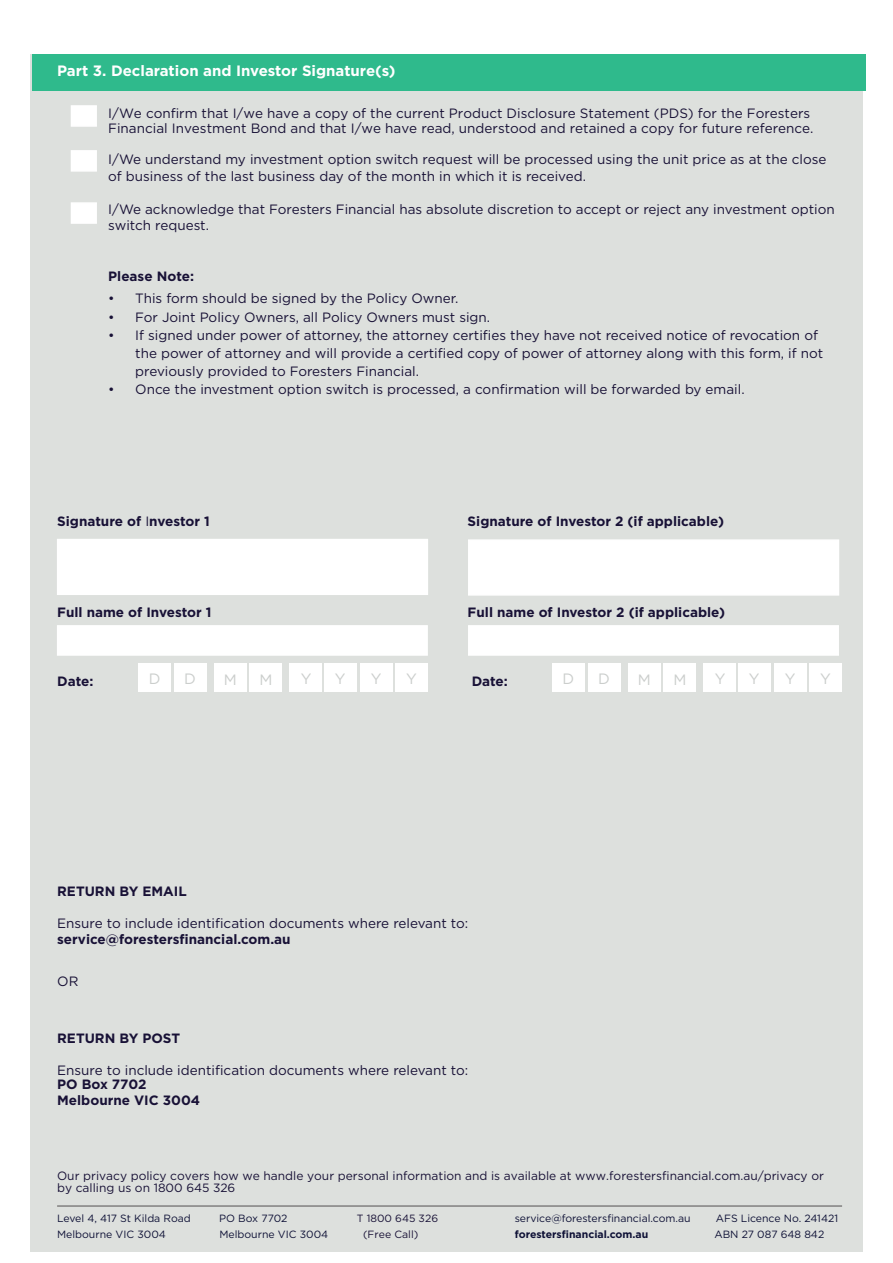
<style>
.page{position:relative;width:893px;height:1263px;background:#fff}
.page>*{position:absolute;margin:0;border:0;box-sizing:border-box;transform-origin:0 0}
.t1{font:700 15px "Gotham";color:#fff}
.t2{font:15px "Gotham";color:#cbcecc}
.t3{font:13.5px/15px "Gotham";color:#181136}
.t4{font:700 13.5px "Gotham";color:#181136}
.t5{font:12px/12px "Gotham";color:#181136}
.t6{font:10.5px "Gotham";color:#0e1136}
.t7{font:700 10.5px "Gotham";color:#0e1136}
.t8{font:10.5px/16.5px "Gotham";color:#181136}
.s1{font-weight:400}
.s2{font-weight:700}
</style>
<div class="page">
<div style="left:30px;top:54px;width:832px;height:1197px;background:#dde0dd"></div>
<div style="left:33px;top:54px;width:833px;height:37px;background:#2fba8c"></div>
<div style="left:57px;top:539px;width:371px;height:56px;background:#fff"></div>
<div style="left:214px;top:663px;width:33px;height:28px;background:#fff"></div>
<div style="left:250px;top:663px;width:32px;height:28px;background:#fff"></div>
<div style="left:289px;top:663px;width:33px;height:28px;background:#fff"></div>
<div style="left:360px;top:663px;width:33px;height:28px;background:#fff"></div>
<div style="left:396px;top:663px;width:32px;height:28px;background:#fff"></div>
<div style="left:138px;top:663px;width:33px;height:28px;background:#fff"></div>
<div style="left:174px;top:663px;width:32px;height:28px;background:#fff"></div>
<div style="left:325px;top:663px;width:32px;height:28px;background:#fff"></div>
<hr style="left:57px;top:1205px;width:785px;height:2px;background:#231f20">
<div style="left:468px;top:539px;width:371px;height:57px;background:#fff;border:2px solid #fff"></div>
<div style="left:628px;top:663px;width:33px;height:29px;background:#fff"></div>
<div style="left:664px;top:663px;width:32px;height:29px;background:#fff"></div>
<div style="left:703px;top:663px;width:32px;height:29px;background:#fff"></div>
<div style="left:774px;top:663px;width:33px;height:29px;background:#fff"></div>
<div style="left:810px;top:663px;width:32px;height:29px;background:#fff"></div>
<div style="left:552px;top:663px;width:33px;height:29px;background:#fff"></div>
<div style="left:588px;top:663px;width:32px;height:29px;background:#fff"></div>
<div style="left:738px;top:663px;width:33px;height:29px;background:#fff"></div>
<div style="left:71px;top:105px;width:26px;height:22px;background:#fff"></div>
<div style="left:71px;top:150px;width:26px;height:22px;background:#fff;border:2px solid #fff"></div>
<div style="left:71px;top:202px;width:26px;height:22px;background:#fff;border:2px solid #fff"></div>
<div style="left:57px;top:625px;width:371px;height:31px;background:#fff"></div>
<div style="left:468px;top:625px;width:371px;height:31px;background:#fff"></div>
<p class="t1" style="left:57px;top:61px;width:340px">Part 3. Declaration and Investor Signature(s)</p>
<p class="t3" style="left:108px;top:105px;width:707px">I/We confirm that I/we have a copy of the current Product Disclosure Statement (PDS) for the Foresters<br>Financial Investment Bond and that I/we have read, understood and retained a copy for future reference.</p>
<p class="t3" style="left:108px;top:151px;width:720px;line-height:16.5px">I/We understand my investment option switch request will be processed using the unit price as at the close of business of the last business day of the month in which it is received.</p>
<p class="t3" style="left:108px;top:200px;width:728px;line-height:16.5px">I/We acknowledge that Foresters Financial has absolute discretion to accept or reject any investment option switch request.</p>
<p class="t4" style="left:108px;top:267px;width:87px">Please Note:</p>
<p class="t3" style="left:108px;top:291px;width:352px">• This form should be signed by the Policy Owner.</p>
<p class="t3" style="left:108px;top:309px;width:383px">• For Joint Policy Owners, all Policy Owners must sign.</p>
<p class="t3" style="left:135px;top:325px;width:689px;line-height:18px;text-indent:-27px">• If signed under power of attorney, the attorney certifies they have not received notice of revocation of the power of attorney and will provide a certified copy of power of attorney along with this form, if not previously provided to Foresters Financial.</p>
<p class="t3" style="left:108px;top:381px;width:638px">• Once the investment option switch is processed, a confirmation will be forwarded by email.</p>
<p class="t4" style="left:57px;top:512px;width:154px">Signature of <span class="s1">I</span>nvestor 1</p>
<p class="t4" style="left:468px;top:512px;width:258px">Signature of Investor 2 (if applicable)</p>
<p class="t4" style="left:57px;top:603px;width:156px">Full name of Investor 1</p>
<p class="t4" style="left:468px;top:603px;width:259px">Full name of Investor 2 (if applicable)</p>
<p class="t4" style="left:57px;top:672px;width:38px">Date:</p>
<p class="t2" style="left:149px;top:669px;width:13px">D</p>
<p class="t2" style="left:184px;top:669px;width:13px">D</p>
<p class="t2" style="left:224px;top:670px;width:15px">M</p>
<p class="t2" style="left:259px;top:670px;width:15px">M</p>
<p class="t2" style="left:301px;top:669px;width:12px">Y</p>
<p class="t2" style="left:335px;top:669px;width:12px">Y</p>
<p class="t2" style="left:371px;top:669px;width:12px">Y</p>
<p class="t2" style="left:406px;top:669px;width:12px">Y</p>
<p class="t4" style="left:472px;top:672px;width:38px">Date:</p>
<p class="t2" style="left:563px;top:669px;width:13px">D</p>
<p class="t2" style="left:598px;top:669px;width:13px">D</p>
<p class="t2" style="left:638px;top:670px;width:15px">M</p>
<p class="t2" style="left:673px;top:670px;width:15px">M</p>
<p class="t2" style="left:715px;top:669px;width:12px">Y</p>
<p class="t2" style="left:749px;top:669px;width:12px">Y</p>
<p class="t2" style="left:785px;top:669px;width:12px">Y</p>
<p class="t2" style="left:820px;top:669px;width:12px">Y</p>
<p class="t4" style="left:57px;top:882px;width:131px">RETURN BY EMAIL</p>
<p class="t3" style="left:57px;top:914px;width:413px;line-height:16.5px">Ensure to include identification documents where relevant to: <span class="s2">service@forestersfinancial.com.au</span></p>
<p class="t3" style="left:57px;top:973px;width:23px">OR</p>
<p class="t4" style="left:57px;top:1029px;width:124px">RETURN BY POST</p>
<p class="t3" style="left:57px;top:1062px;width:413px">Ensure to include identification documents where relevant to:<br><span class="s2">PO Box 7702<br>Melbourne VIC 3004</span></p>
<p class="t5" style="left:57px;top:1170px;width:768px">Our privacy policy covers how we handle your personal information and is available at www.forestersfinancial.com.au/privacy or by calling us on 1800 645 326</p>
<p class="t6" style="left:57px;top:1211px;width:135px">Level 4, 417 St Kilda Road</p>
<p class="t6" style="left:219px;top:1211px;width:70px">PO Box 7702</p>
<p class="t6" style="left:515px;top:1211px;width:177px">service@forestersfinancial.com.au</p>
<p class="t6" style="left:716px;top:1211px;width:124px">AFS Licence No. 241421</p>
<p class="t6" style="left:57px;top:1228px;width:110px">Melbourne VIC 3004</p>
<p class="t6" style="left:219px;top:1228px;width:110px">Melbourne VIC 3004</p>
<p class="t8" style="left:363px;top:1209px;width:77px;text-indent:-6px">T 1800 645 326 (Free Call)</p>
<p class="t7" style="left:515px;top:1227px;width:135px">forestersfinancial.com.au</p>
<p class="t6" style="left:714px;top:1228px;width:111px">ABN 27 087 648 842</p>
</div>
